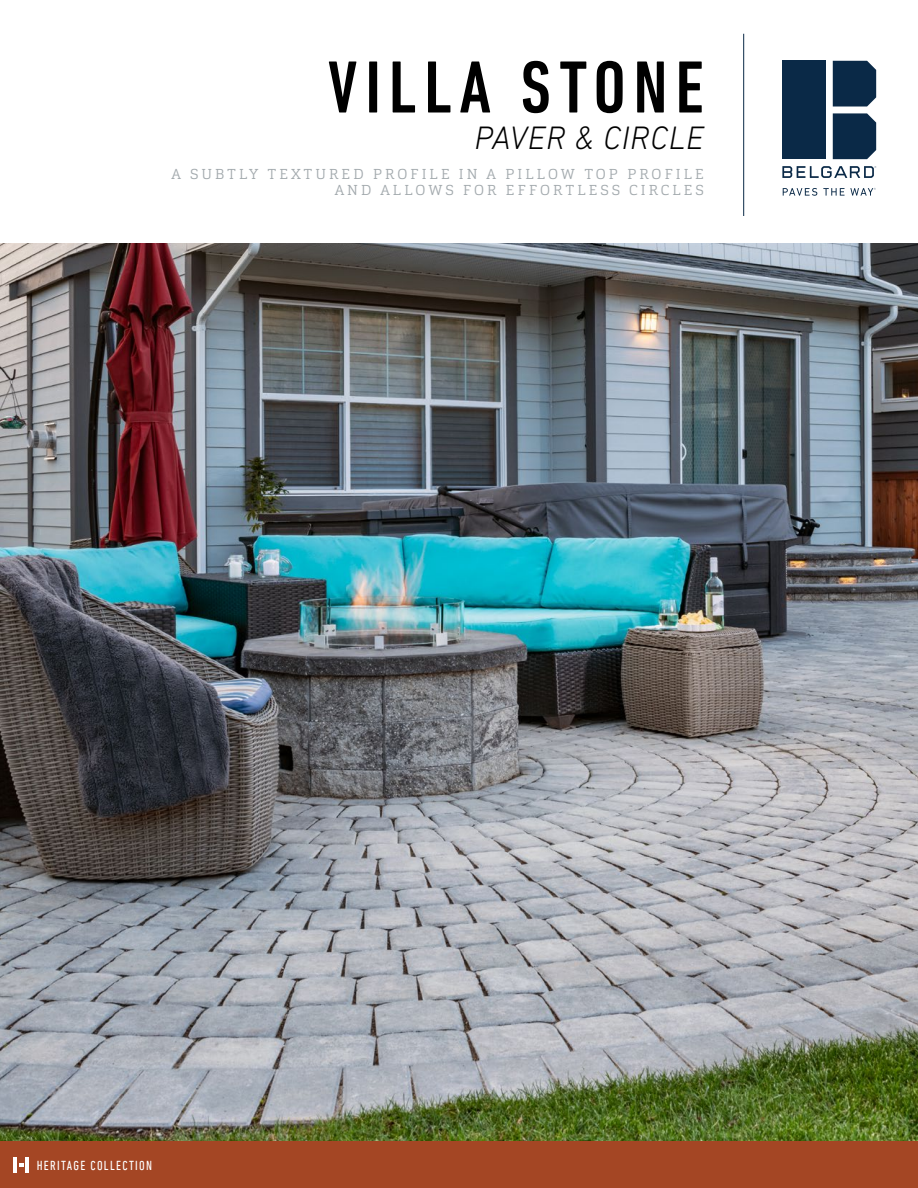
<style>
.page{position:relative;width:918px;height:1188px;background:#fff}
.page>*{position:absolute;margin:0;border:0;box-sizing:border-box;transform-origin:0 0}
.t1{font:500 condensed 75px "DIN Next LT Pro";letter-spacing:.1em;color:#000}
.t2{font:italic 300 33px "DIN Next LT Pro";letter-spacing:.02em;color:#000}
.t3{font:300 14.25px/16.5px "Cargan";letter-spacing:.21em;color:#a2a9ad;text-align:right}
.t4{font:condensed 13.35px "DIN Next LT Pro";letter-spacing:.1em;color:#fff}
</style>
<div class="page">
<hr style="left:743px;top:34px;width:1px;height:182px;background:#0a2947">
<div style="left:833px;top:61px;width:43px;height:46px;background:#0a2947"></div>
<div style="left:833px;top:113px;width:43px;height:46px;background:#0a2947"></div>
<div style="left:782px;top:61px;width:44px;height:98px;background:#0a2947"></div>
<svg style="left:782px;top:166px;width:94px;height:12px"></svg>
<svg style="left:783px;top:188px;width:34px;height:8px"></svg>
<svg style="left:823px;top:188px;width:53px;height:8px"></svg>
<div style="left:0;top:1141px;width:918px;height:47px;background:#a44624"></div>
<hr style="left:14px;top:1158px;width:3px;height:15px;background:#fff">
<svg style="left:19px;top:1163px;width:5px;height:4px"></svg>
<hr style="left:25px;top:1158px;width:4px;height:15px;background:#fff">
<img style="left:0;top:243px;width:918px;height:898px">
<h1 class="t1" style="left:328px;top:45px;width:378px">VILLA STONE</h1>
<h2 class="t2" style="left:474px;top:118px;width:231px">PAVER &amp; CIRCLE</h2>
<p class="t3" style="left:171px;top:165px;width:534px">A SUBTLY TEXTURED PROFILE IN A PILLOW TOP PROFILE<br>AND ALLOWS FOR EFFORTLESS CIRCLES</p>
<p class="t4" style="left:37px;top:1158px;width:117px">HERITAGE COLLECTION</p>
</div>
